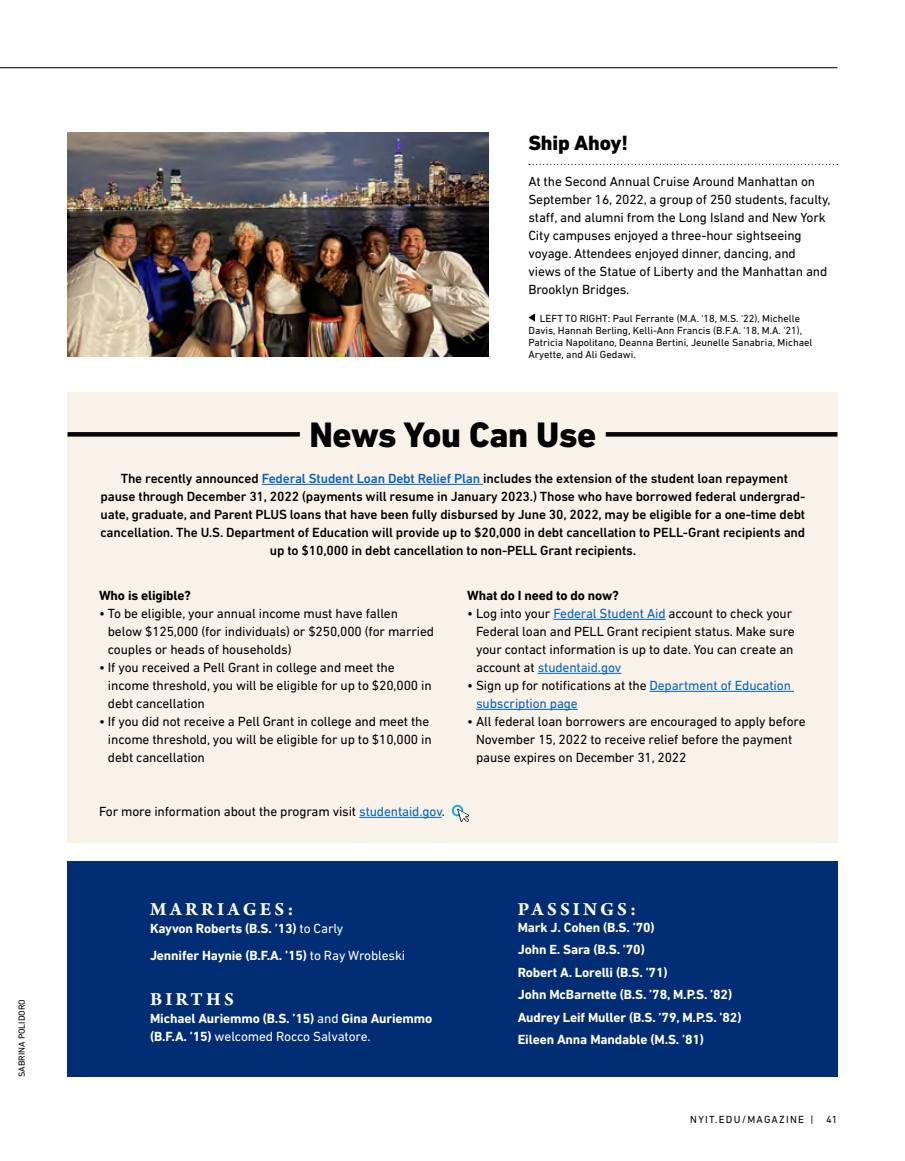
<style>
.page{position:relative;width:905px;height:1161px;background:#fff}
.page>*{position:absolute;margin:0;border:0;box-sizing:border-box;transform-origin:0 0}
.t1{font:800 36px "DIN Next LT Pro";letter-spacing:-.01em;color:#000}
.t2{font:800 21px "DIN Next LT Pro";letter-spacing:-.01em;color:#000}
.t3{font:700 19.5px "Arno Pro";letter-spacing:.16em;color:#fff}
.t4{font:13.5px/18px "DIN Next LT Pro";letter-spacing:-.01em;color:#000}
.t5{font:500 13.5px/18px "DIN Next LT Pro";letter-spacing:-.01em;color:#000;text-align:center}
.t6{font:700 13.5px/22.5px "DIN Next LT Pro";letter-spacing:-.01em;color:#fff}
.t7{font:13.5px/18px "DIN Next LT Pro";letter-spacing:-.01em;color:#0563c1}
.t8{font:700 13.5px "DIN Next LT Pro";letter-spacing:-.01em;color:#000}
.t9{font:10.5px/12px "DIN Next LT Pro";color:#000}
.t10{font:10.5px "DIN Next LT Pro";letter-spacing:.12em;color:#000}
.t11{font:9px "DIN Next LT Pro";color:#000}
.s1{color:#0563c1}
.s2{color:#000}
.s3{font-weight:400}
</style>
<div class="page">
<hr style="left:0;top:67px;width:837px;height:1px;background:#000">
<div style="left:68px;top:392px;width:770px;height:451px;background:#f9f2e9"></div>
<img style="left:68px;top:132px;width:420px;height:225px">
<svg style="left:529px;top:164px;width:308px;height:1px"></svg>
<svg style="left:528px;top:314px;width:7px;height:8px"></svg>
<div style="left:68px;top:861px;width:770px;height:216px;background:#002d74"></div>
<hr style="left:262px;top:484px;width:221px;height:1px;background:#0563c1">
<hr style="left:553px;top:619px;width:112px;height:1px;background:#0563c1">
<hr style="left:537px;top:673px;width:84px;height:1px;background:#0563c1">
<hr style="left:649px;top:691px;width:145px;height:1px;background:#0563c1">
<hr style="left:476px;top:709px;width:101px;height:1px;background:#0563c1">
<hr style="left:359px;top:817px;width:83px;height:1px;background:#0563c1">
<div style="left:452px;top:806px;width:10px;height:9px;background:#fff;border-radius:50%"></div>
<div style="left:452px;top:805px;width:11px;height:11px;border:2px solid #00aeef;border-radius:50%"></div>
<svg style="left:457px;top:808px;width:12px;height:14px"></svg>
<div style="left:68px;top:432px;width:232px;height:5px;background:#000"></div>
<div style="left:605px;top:432px;width:232px;height:5px;background:#000"></div>
<p class="t11" style="left:16px;top:1077px;width:79px;rotate:-90deg">SABRINA POLIDORO</p>
<h2 class="t2" style="left:528px;top:130px;width:101px">Ship Ahoy!</h2>
<p class="t4" style="left:528px;top:172px;width:303px">At the Second Annual Cruise Around Manhattan on September 16, 2022, a group of 250 students, faculty, staff, and alumni from the Long Island and New York City campuses enjoyed a three-hour sightseeing voyage. Attendees enjoyed dinner, dancing, and views of the Statue of Liberty and the Manhattan and Brooklyn Bridges.</p>
<p class="t9" style="left:528px;top:312px;width:285px;text-indent:11px">LEFT TO RIGHT: Paul Ferrante (M.A. '18, M.S. '22), Michelle Davis, Hannah Berling, Kelli-Ann Francis (B.F.A. '18, M.A. '21), Patricia Napolitano, Deanna Bertini, Jeunelle Sanabria, Michael Aryette, and Ali Gedawi.</p>
<h1 class="t1" style="left:309px;top:413px;width:288px">News You Can Use</h1>
<p class="t5" style="left:101px;top:469px;width:706px">The recently announced <span class="s1">Federal Student Loan Debt Relief Plan</span> includes the extension of the student loan repayment pause through December 31, 2022 (payments will resume in January 2023.) Those who have borrowed federal undergrad&shy;uate, graduate, and Parent PLUS loans that have been fully disbursed by June 30, 2022, may be eligible for a one-time debt cancellation. The U.S. Department of Education will provide up to $20,000 in debt cancellation to PELL-Grant recipients and up to $10,000 in debt cancellation to non-PELL Grant recipients.</p>
<p class="t8" style="left:99px;top:587px;width:93px">Who is eligible?</p>
<p class="t4" style="left:108px;top:604px;width:328px;text-indent:-9px">• To be eligible, your annual income must have fallen below $125,000 (for individuals) or $250,000 (for married couples or heads of households)</p>
<p class="t4" style="left:108px;top:658px;width:325px;text-indent:-9px">• If you received a Pell Grant in college and meet the income threshold, you will be eligible for up to $20,000 in debt cancellation</p>
<p class="t4" style="left:108px;top:712px;width:325px;text-indent:-9px">• If you did not receive a Pell Grant in college and meet the income threshold, you will be eligible for up to $10,000 in debt cancellation</p>
<p class="t8" style="left:467px;top:588px;width:153px">What do I need to do now?</p>
<p class="t4" style="left:476px;top:604px;width:320px;text-indent:-9px">• Log into your <span class="s1">Federal Student Aid</span> account to check your Federal loan and PELL Grant recipient status. Make sure your contact information is up to date. You can create an account at <span class="s1">studentaid.gov</span></p>
<p class="t7" style="left:476px;top:676px;width:316px;text-indent:-9px"><span class="s2">• Sign up for notifications at the</span> Department of Education subscription page</p>
<p class="t4" style="left:476px;top:712px;width:331px;text-indent:-9px">• All federal loan borrowers are encouraged to apply before<br>November 15, 2022 to receive relief before the payment pause expires on December 31, 2022</p>
<p class="t4" style="left:99px;top:802px;width:347px">For more information about the program visit <span class="s1">studentaid.gov</span>.</p>
<h3 class="t3" style="left:150px;top:898px;width:145px">MARRIAGES:</h3>
<p class="t6" style="left:150px;top:915px;width:256px;line-height:27px">Kayvon Roberts (B.S. ’13) <span class="s3">to Carly<br></span>Jennifer Haynie (B.F.A. ’15) <span class="s3">to Ray Wrobleski</span></p>
<h3 class="t3" style="left:150px;top:988px;width:85px">BIRTHS</h3>
<p class="t6" style="left:150px;top:1009px;width:283px;line-height:18px">Michael Auriemmo (B.S. ’15) <span class="s3">and</span> Gina Auriemmo (B.F.A. ’15) <span class="s3">welcomed Rocco Salvatore.</span></p>
<h3 class="t3" style="left:518px;top:898px;width:120px">PASSINGS:</h3>
<p class="t6" style="left:518px;top:916px;width:225px">Mark J. Cohen (B.S. ’70)<br>John E. Sara (B.S. ’70)<br>Robert A. Lorelli (B.S. ’71)<br>John McBarnette (B.S. ’78, M.P.S. ’82)<br>Audrey Leif Muller (B.S. ’79, M.P.S. ’82)<br>Eileen Anna Mandable (M.S. ’81)</p>
<p class="t10" style="left:690px;top:1113px;width:149px">NYIT.EDU/MAGAZINE | 41</p>
</div>
